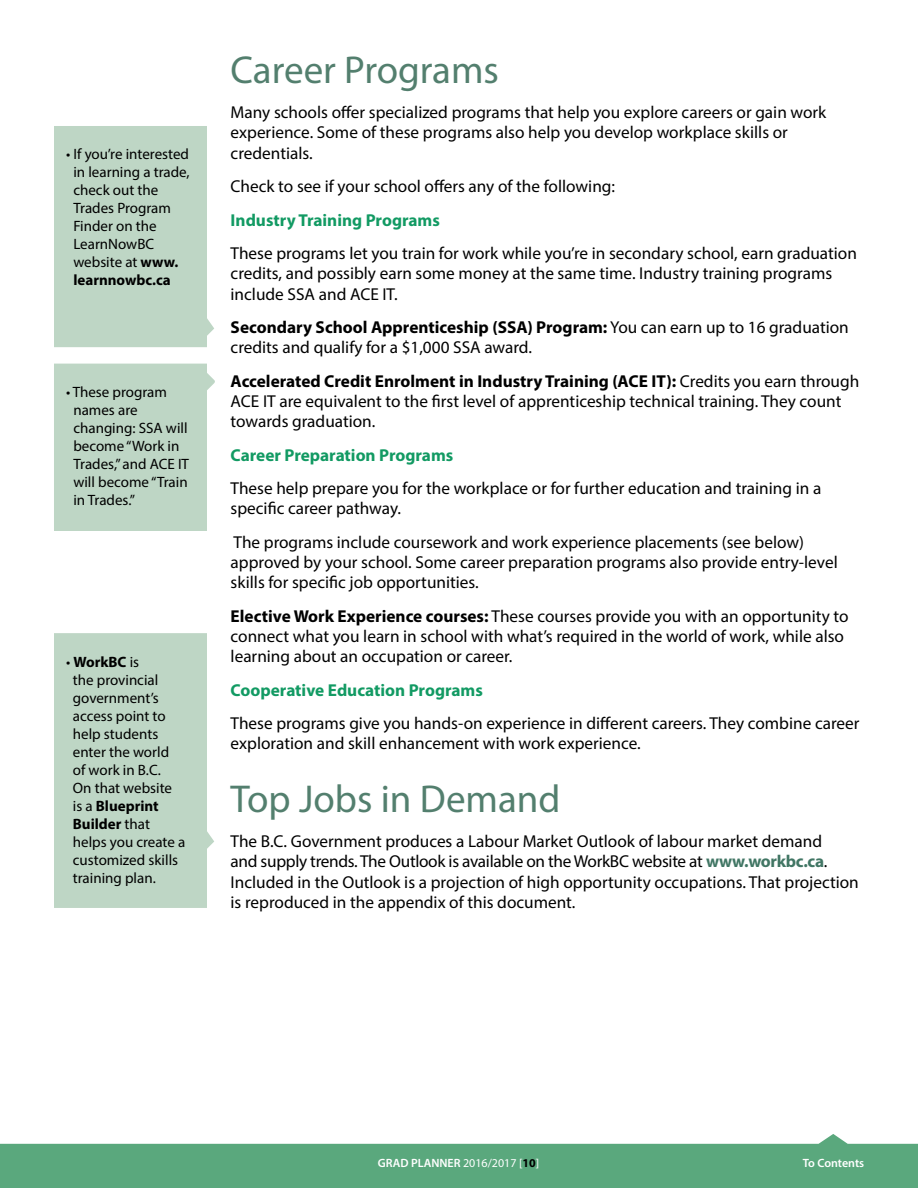
<style>
.page{position:relative;width:918px;height:1188px;background:#fff}
.page>*{position:absolute;margin:0;border:0;box-sizing:border-box;transform-origin:0 0}
.t1{font:39px "Myriad Pro";color:#537f6e}
.t2{font:17.25px/20.1px "Myriad Pro";color:#000}
.t3{font:700 17.25px "Myriad Pro";color:#129a63}
.t4{font:15px/18px "Myriad Pro";color:#000}
.t5{font:600 12px "Myriad Pro";color:#fff}
.s1{font-weight:700}
.s2{font-weight:700;color:#417664}
.s3{font-weight:400}
.s4{font-weight:700;color:#000}
</style>
<div class="page">
<svg style="left:0;top:1134px;width:918px;height:54px;fill:#5aa87d"></svg>
<div style="left:54px;top:364px;width:161px;height:167px;background:#bed6c5"></div>
<div style="left:54px;top:126px;width:160px;height:221px;background:#bed6c5"></div>
<div style="left:54px;top:633px;width:160px;height:275px;background:#bed6c5"></div>
<p class="t4" style="left:73px;top:145px;width:118px;text-indent:-7px">• If you’re interested in learning a trade, check out the<br>Trades Program<br>Finder on the<br>LearnNowBC website at <span class="s1">www. learnnowbc.ca</span></p>
<p class="t4" style="left:73px;top:383px;width:117px;text-indent:-7px">• These program names are changing: SSA will become “Work in<br>Trades,” and ACE IT will become “Train in Trades.”</p>
<p class="t4" style="left:73px;top:652px;width:114px;text-indent:-7px">• <span class="s1">WorkBC</span> is<br>the provincial government’s access point to help students enter the world of work in B.C.<br>On that website<br>is a <span class="s1">Blueprint<br>Builder</span> that helps you create a customized skills training plan.</p>
<h1 class="t1" style="left:231px;top:46px;width:270px">Career Programs</h1>
<p class="t2" style="left:231px;top:102px;width:597px">Many schools offer specialized programs that help you explore careers or gain work experience. Some of these programs also help you develop workplace skills or credentials.</p>
<p class="t2" style="left:231px;top:176px;width:386px">Check to see if your school offers any of the following:</p>
<p class="t3" style="left:231px;top:209px;width:211px">Industry Training Programs</p>
<p class="t2" style="left:231px;top:243px;width:628px">These programs let you train for work while you’re in secondary school, earn graduation credits, and possibly earn some money at the same time. Industry training programs include SSA and ACE IT.</p>
<p class="t2" style="left:231px;top:317px;width:620px"><span class="s1">Secondary School Apprenticeship (SSA) Program:</span> You can earn up to 16 graduation credits and qualify for a $1,000 SSA award.</p>
<p class="t2" style="left:231px;top:371px;width:630px"><span class="s1">Accelerated Credit Enrolment in Industry Training (ACE IT):</span> Credits you earn through<br>ACE IT are equivalent to the first level of apprenticeship technical training. They count towards graduation.</p>
<p class="t3" style="left:231px;top:444px;width:224px">Career Preparation Programs</p>
<p class="t2" style="left:231px;top:478px;width:592px">These help prepare you for the workplace or for further education and training in a specific career pathway.</p>
<p class="t2" style="left:231px;top:532px;width:609px">The programs include coursework and work experience placements (see below) approved by your school. Some career preparation programs also provide entry-level skills for specific job opportunities.</p>
<p class="t2" style="left:231px;top:606px;width:619px"><span class="s1">Elective Work Experience courses:</span> These courses provide you with an opportunity to connect what you learn in school with what’s required in the world of work, while also learning about an occupation or career.</p>
<p class="t3" style="left:231px;top:678px;width:254px">Cooperative Education Programs</p>
<p class="t2" style="left:231px;top:713px;width:630px">These programs give you hands-on experience in different careers. They combine career exploration and skill enhancement with work experience.</p>
<h1 class="t1" style="left:231px;top:775px;width:331px">Top Jobs in Demand</h1>
<p class="t2" style="left:231px;top:831px;width:630px">The B.C. Government produces a Labour Market Outlook of labour market demand<br>and supply trends. The Outlook is available on the WorkBC website at <span class="s2">www.workbc.ca</span>.<br>Included in the Outlook is a projection of high opportunity occupations. That projection is reproduced in the appendix of this document.</p>
<p class="t5" style="left:378px;top:1156px;width:163px">GRAD PLANNER <span class="s3">2016/2017 [</span><span class="s4">10</span><span class="s3">]</span></p>
<p class="t5" style="left:803px;top:1156px;width:63px">To Contents</p>
</div>
